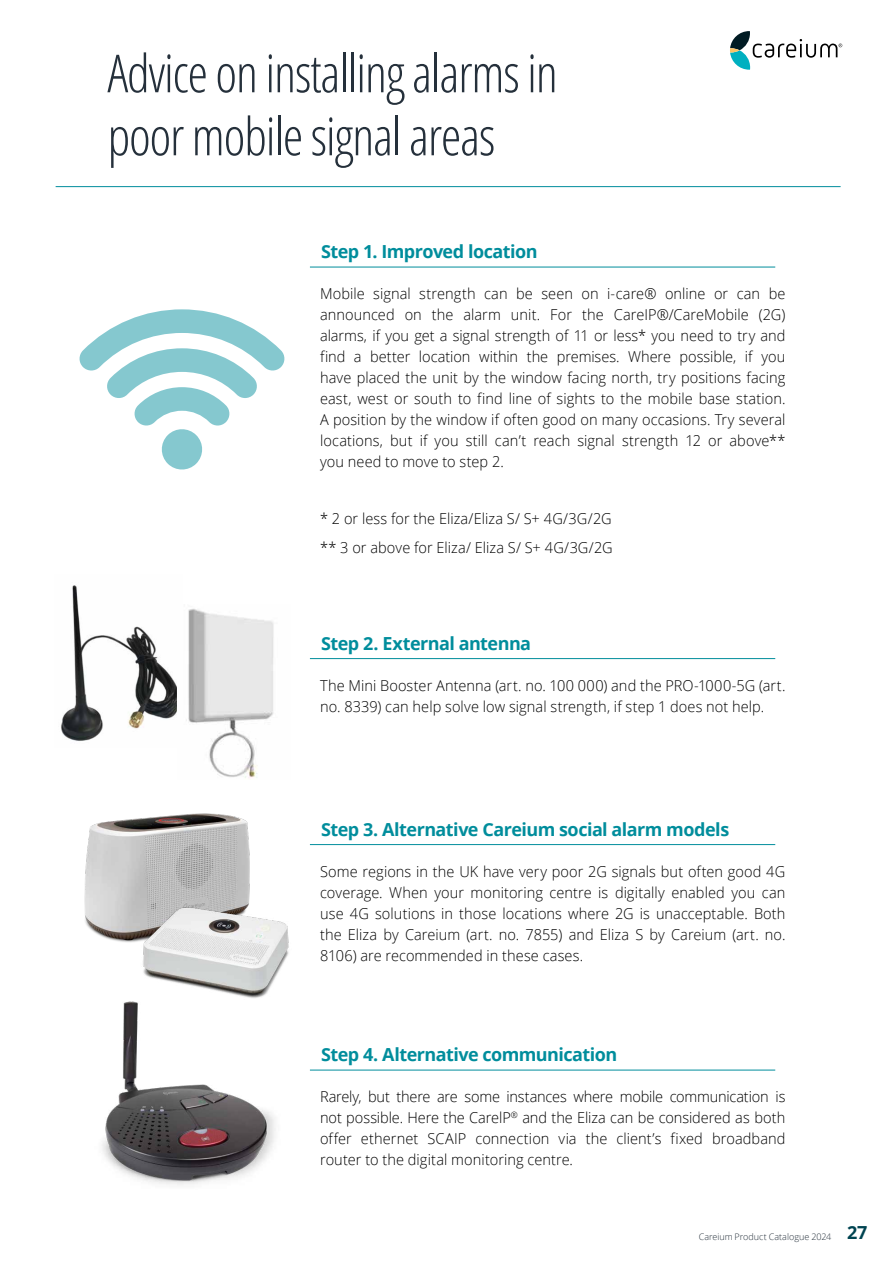
<style>
.page{position:relative;width:893px;height:1263px;background:#fff}
.page>*{position:absolute;margin:0;border:0;box-sizing:border-box;transform-origin:0 0}
.t1{font:300 52.5px/63px "Open Sans Condensed";letter-spacing:-.025em;color:#25303b}
.t2{font:700 18px "Open Sans";letter-spacing:-.03em;color:#008d9c}
.t3{font:300 15px/21px "Open Sans";letter-spacing:.005em;color:#000;text-align:justify}
.t4{font:300 9px "Open Sans";color:#25303b}
.s1{font-weight:700;font-size:18px;color:#004451}
</style>
<div class="page">
<svg style="left:730px;top:31px;width:112px;height:39px"></svg>
<hr style="left:310px;top:267px;width:465px;height:1px;background:#008d9c">
<hr style="left:310px;top:658px;width:465px;height:1px;background:#008d9c">
<hr style="left:310px;top:844px;width:465px;height:1px;background:#008d9c">
<hr style="left:310px;top:1070px;width:465px;height:1px;background:#008d9c">
<hr style="left:56px;top:186px;width:785px;height:1px;background:#008d9c">
<img style="left:84px;top:813px;width:166px;height:130px">
<img style="left:135px;top:894px;width:154px;height:100px">
<img style="left:102px;top:994px;width:174px;height:191px">
<svg style="left:79px;top:309px;width:206px;height:161px"></svg>
<img style="left:61px;top:585px;width:116px;height:156px">
<img style="left:186px;top:608px;width:88px;height:170px">
<h1 class="t1" style="left:107px;top:40px;width:452px">Advice on installing alarms in poor mobile signal areas</h1>
<p class="t2" style="left:321px;top:239px;width:218px">Step 1. Improved location</p>
<p class="t3" style="left:320px;top:283px;width:467px">Mobile signal strength can be seen on i-care® online or can be announced on the alarm unit. For the CareIP®/CareMobile (2G) alarms, if you get a signal strength of 11 or less* you need to try and find a better location within the premises. Where possible, if you have placed the unit by the window facing north, try positions facing east, west or south to find line of sights to the mobile base station.<br>A position by the window if often good on many occasions. Try several locations, but if you still can’t reach signal strength 12 or above** you need to move to step 2.</p>
<p class="t3" style="left:320px;top:504px;width:294px;line-height:28.7px">* 2 or less for the Eliza/Eliza S/ S+ 4G/3G/2G ** 3 or above for Eliza/ Eliza S/ S+ 4G/3G/2G</p>
<p class="t2" style="left:321px;top:630px;width:211px">Step 2. External antenna</p>
<p class="t3" style="left:320px;top:674px;width:467px">The Mini Booster Antenna (art. no. 100 000) and the PRO-1000-5G (art. no. 8339) can help solve low signal strength, if step 1 does not help.</p>
<p class="t2" style="left:321px;top:816px;width:410px">Step 3. Alternative Careium social alarm models</p>
<p class="t3" style="left:320px;top:860px;width:467px">Some regions in the UK have very poor 2G signals but often good 4G coverage. When your monitoring centre is digitally enabled you can use 4G solutions in those locations where 2G is unacceptable. Both the Eliza by Careium (art. no. 7855) and Eliza S by Careium (art. no.<br>8106) are recommended in these cases.</p>
<p class="t2" style="left:321px;top:1042px;width:298px">Step 4. Alternative communication</p>
<p class="t3" style="left:320px;top:1086px;width:467px">Rarely, but there are some instances where mobile communication is not possible. Here the CarelP<sup>®</sup> and the Eliza can be considered as both offer ethernet SCAIP connection via the client’s fixed broadband router to the digital monitoring centre.</p>
<p class="t4" style="left:699px;top:1230px;width:170px">Careium Product Catalogue 2024 <span class="s1">27</span></p>
</div>
